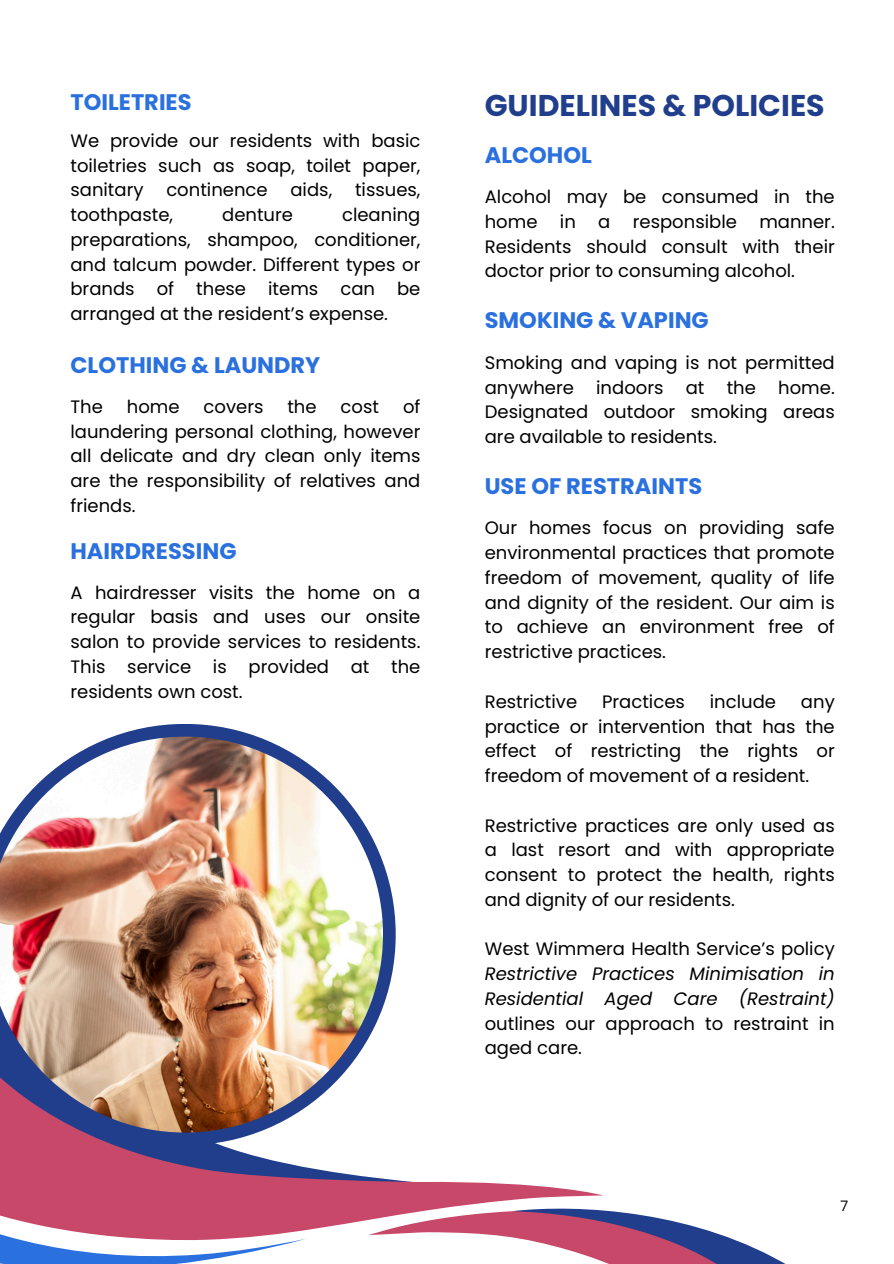
<style>
.page{position:relative;width:894px;height:1264px;background:#fff}
.page>*{position:absolute;margin:0;border:0;box-sizing:border-box;transform-origin:0 0}
.t1{font:700 30px "Poppins";color:#213e8c}
.t2{font:700 22.5px "Poppins";color:#2a70de}
.t3{font:18px/24.8px "Poppins";color:#000;text-align:justify}
.t4{font:14.55px "Open Sans";color:#000}
.s1{font-style:italic}
</style>
<div class="page">
<svg style="left:603px;top:1210px;width:181px;height:53px"></svg>
<svg style="left:0;top:935px;width:603px;height:328px"></svg>
<svg style="left:0;top:724px;width:395px;height:421px"></svg>
<img style="left:0;top:736px;width:383px;height:396px">
<h2 class="t2" style="left:70px;top:86px;width:123px">TOILETRIES</h2>
<p class="t1" style="left:484px;top:84px;width:341px">GUIDELINES &amp; POLICIES</p>
<h2 class="t3" style="left:70px;top:128px;width:351px">We provide our residents with basic toiletries such as soap, toilet paper, sanitary</h2>
<p class="t2" style="left:484px;top:139px;width:109px">ALCOHOL</p>
<h2 class="t3" style="left:166px;top:178px;width:103px">continence</h2>
<h2 class="t3" style="left:290px;top:178px;width:43px">aids,</h2>
<h2 class="t3" style="left:355px;top:178px;width:67px">tissues,</h2>
<h2 class="t3" style="left:70px;top:202px;width:104px">toothpaste,</h2>
<h2 class="t3" style="left:222px;top:202px;width:72px">denture</h2>
<h1 class="t3" style="left:484px;top:184px;width:351px">Alcohol may be consumed in the home in a responsible manner.<br>Residents should consult with their doctor prior to consuming alcohol.</h1>
<h2 class="t3" style="left:70px;top:202px;width:351px;text-indent:271px">cleaning preparations, shampoo, conditioner, and talcum powder. Different types or brands of these items can be arranged at the resident’s expense.</h2>
<p class="t2" style="left:70px;top:349px;width:251px">CLOTHING &amp; LAUNDRY</p>
<p class="t2" style="left:484px;top:305px;width:225px">SMOKING &amp; VAPING</p>
<p class="t3" style="left:484px;top:350px;width:351px">Smoking and vaping is not permitted anywhere indoors at the home.<br>Designated outdoor smoking areas are available to residents.</p>
<p class="t2" style="left:484px;top:470px;width:219px">USE OF RESTRAINTS</p>
<h2 class="t3" style="left:484px;top:515px;width:351px">Our homes focus on providing safe environmental practices that promote freedom of movement, quality of life and dignity of the resident. Our aim is to achieve an environment free of restrictive practices.</h2>
<p class="t3" style="left:484px;top:689px;width:94px">Restrictive</p>
<p class="t3" style="left:602px;top:689px;width:84px">Practices</p>
<p class="t3" style="left:709px;top:689px;width:68px">include</p>
<p class="t3" style="left:70px;top:394px;width:351px;text-indent:332px">of laundering personal clothing, however all delicate and dry clean only items are the responsibility of relatives and friends.</p>
<p class="t3" style="left:70px;top:394px;width:34px">The</p>
<p class="t3" style="left:127px;top:394px;width:54px">home</p>
<p class="t3" style="left:203px;top:394px;width:61px">covers</p>
<p class="t3" style="left:287px;top:394px;width:31px">the</p>
<p class="t3" style="left:340px;top:394px;width:40px">cost</p>
<p class="t2" style="left:70px;top:535px;width:167px">HAIRDRESSING</p>
<h2 class="t3" style="left:70px;top:580px;width:351px">A hairdresser visits the home on a regular basis and uses our onsite salon to provide services to residents.<br>This service is provided at the residents own cost.</h2>
<p class="t3" style="left:484px;top:689px;width:351px;text-indent:316px">any practice or intervention that has the effect of restricting the rights or freedom of movement of a resident.</p>
<p class="t3" style="left:484px;top:812px;width:351px">Restrictive practices are only used as a last resort and with appropriate consent to protect the health, rights and dignity of our residents.</p>
<p class="t3" style="left:484px;top:936px;width:351px">West Wimmera Health Service’s policy <span class="s1">Restrictive Practices Minimisation in Residential Aged Care (Restraint) </span>outlines our approach to restraint in aged care.</p>
<p class="t4" style="left:840px;top:1195px;width:10px">7</p>
</div>
